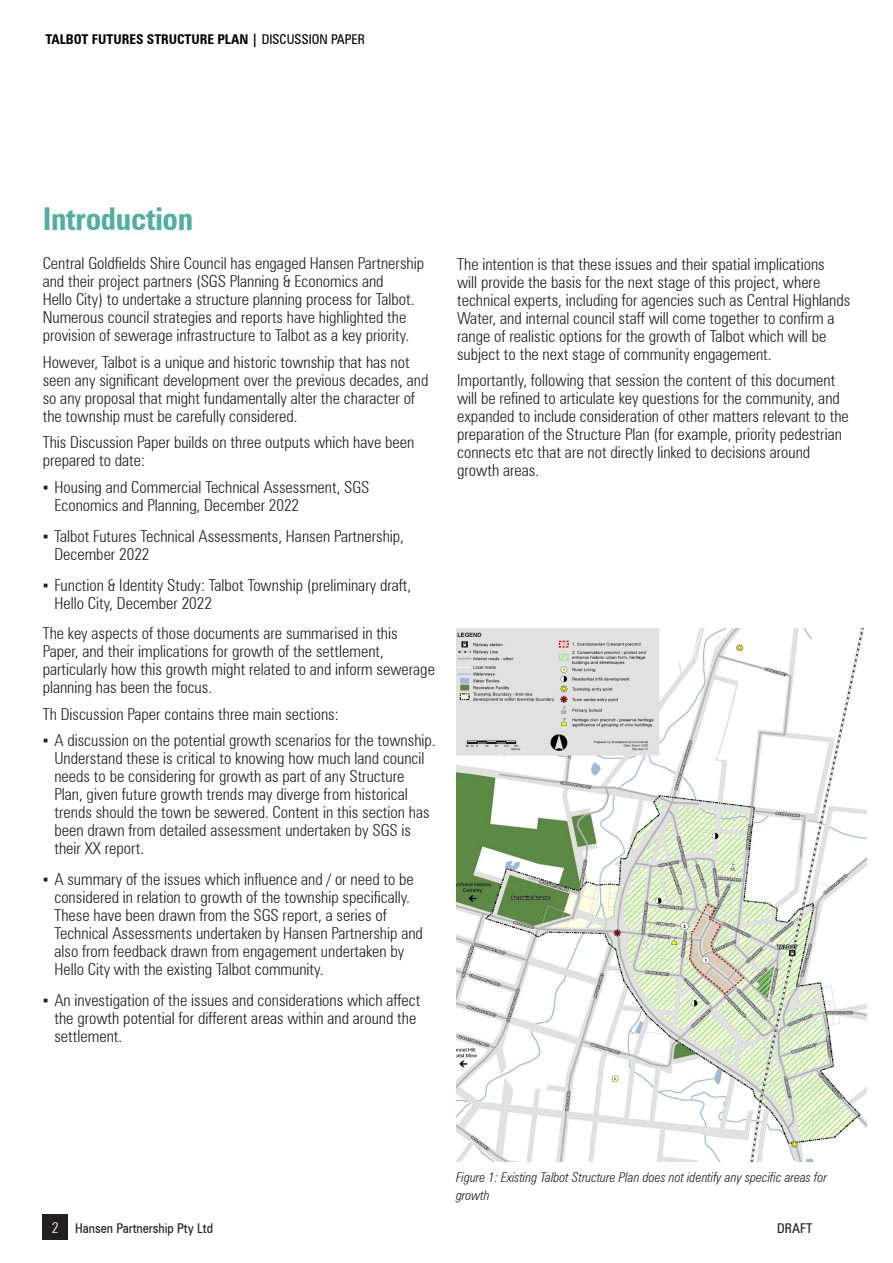
<style>
.page{position:relative;width:893px;height:1263px;background:#fff}
.page>*{position:absolute;margin:0;border:0;box-sizing:border-box;transform-origin:0 0}
.Heading_1{font:700 condensed 31.5px "Zurich BT";letter-spacing:-.01em;color:#51afa1}
.Numbers{font:300 condensed 16.5px/18px "Zurich BT";color:#231f20}
.t1{font:italic 300 condensed 13.5px/18px "Zurich BT";color:#231f20}
.t2{font:700 condensed 13.5px "Zurich BT";color:#000}
.t3{font:condensed 13.5px "Zurich BT";color:#231f20}
.s1{font-weight:400}
.s2{font-family:"Arial Narrow";font-weight:400;font-stretch:normal}
.s3{font-weight:300;font-size:15px;color:#fff}
</style>
<div class="page">
<div style="left:43px;top:1214px;width:25px;height:26px;background:#231f20"></div>
<img style="left:456px;top:628px;width:410px;height:533px">
<p class="t2" style="left:46px;top:31px;width:321px">TALBOT FUTURES STRUCTURE PLAN | <span class="s1">DISCUSSION PAPER</span></p>
<p class="Heading_1" style="left:43px;top:200px;width:152px">Introduction</p>
<p class="Numbers" style="left:43px;top:254px;width:383px">Central Goldfields Shire Council has engaged Hansen Partnership and their project partners (SGS Planning &amp; Economics and<br>Hello City) to undertake a structure planning process for Talbot.<br>Numerous council strategies and reports have highlighted the provision of sewerage infrastructure to Talbot as a key priority.</p>
<p class="Numbers" style="left:43px;top:353px;width:387px">However, Talbot is a unique and historic township that has not seen any significant development over the previous decades, and so any proposal that might fundamentally alter the character of the township must be carefully considered.</p>
<p class="Numbers" style="left:43px;top:433px;width:373px">This Discussion Paper builds on three outputs which have been prepared to date:</p>
<p class="Numbers" style="left:54px;top:478px;width:317px;text-indent:-12px"><span class="s2">▪</span> Housing and Commercial Technical Assessment, SGS<br>Economics and Planning, December 2022</p>
<p class="Numbers" style="left:54px;top:527px;width:351px;text-indent:-12px"><span class="s2">▪</span> Talbot Futures Technical Assessments, Hansen Partnership,<br>December 2022</p>
<p class="Numbers" style="left:54px;top:575px;width:358px;text-indent:-12px"><span class="s2">▪</span> Function &amp; Identity Study: Talbot Township (preliminary draft,<br>Hello City, December 2022</p>
<p class="Numbers" style="left:43px;top:624px;width:394px">The key aspects of those documents are summarised in this Paper, and their implications for growth of the settlement, particularly how this growth might related to and inform sewerage planning has been the focus.</p>
<p class="Numbers" style="left:43px;top:705px;width:298px">Th Discussion Paper contains three main sections:</p>
<p class="Numbers" style="left:54px;top:731px;width:383px;text-indent:-12px"><span class="s2">▪</span> A discussion on the potential growth scenarios for the township.<br>Understand these is critical to knowing how much land council needs to be considering for growth as part of any Structure Plan, given future growth trends may diverge from historical trends should the town be sewered. Content in this section has been drawn from detailed assessment undertaken by SGS is their XX report.</p>
<p class="Numbers" style="left:54px;top:870px;width:370px;text-indent:-12px"><span class="s2">▪</span> A summary of the issues which influence and / or need to be considered in relation to growth of the township specifically.<br>These have been drawn from the SGS report, a series of Technical Assessments undertaken by Hansen Partnership and also from feedback drawn from engagement undertaken by Hello City with the existing Talbot community.</p>
<p class="Numbers" style="left:54px;top:991px;width:367px;text-indent:-12px"><span class="s2">▪</span> An investigation of the issues and considerations which affect the growth potential for different areas within and around the settlement.</p>
<p class="Numbers" style="left:457px;top:255px;width:395px">The intention is that these issues and their spatial implications<br>will provide the basis for the next stage of this project, where technical experts, including for agencies such as Central Highlands Water, and internal council staff will come together to confirm a range of realistic options for the growth of Talbot which will be subject to the next stage of community engagement.</p>
<p class="Numbers" style="left:457px;top:371px;width:393px">Importantly, following that session the content of this document will be refined to articulate key questions for the community, and expanded to include consideration of other matters relevant to the preparation of the Structure Plan (for example, priority pedestrian connects etc that are not directly linked to decisions around growth areas.</p>
<p class="t1" style="left:456px;top:1168px;width:372px">Figure 1: Existing Talbot Structure Plan does not identify any specific areas for growth</p>
<p class="t3" style="left:52px;top:1219px;width:163px"><span class="s3">2</span> Hansen Partnership Pty Ltd</p>
<p class="t3" style="left:777px;top:1219px;width:37px">DRAFT</p>
</div>
